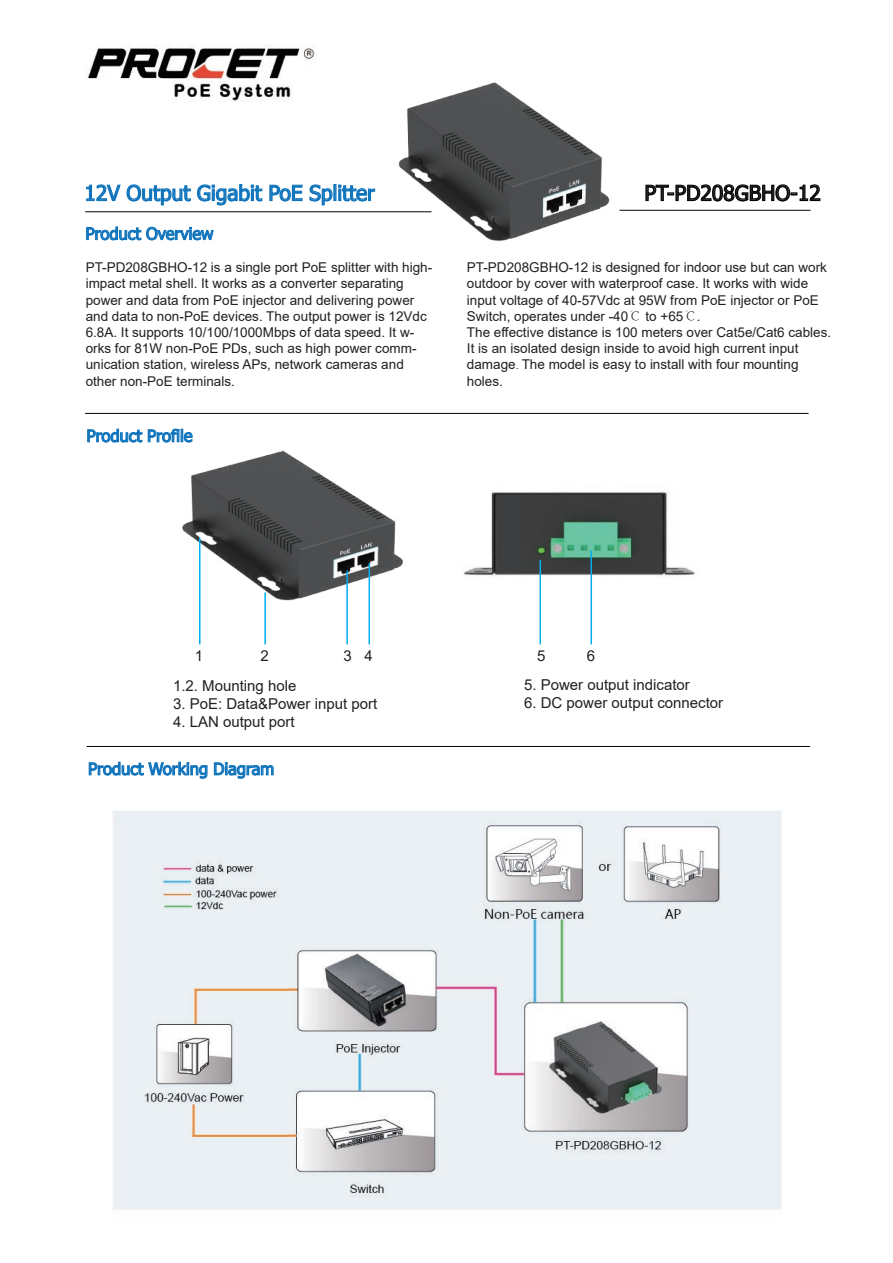
<style>
.page{position:relative;width:893px;height:1263px;background:#fff}
.page>*{position:absolute;margin:0;border:0;box-sizing:border-box;transform-origin:0 0}
.t1{font:21px "Tahoma";color:#1074bc}
.t2{font:21px "Tahoma";color:#231f20}
.t3{font:16.5px "Tahoma";color:#1074bc}
.t4{font:15px "Arial";color:#231f20}
.t5{font:13.5px/16.2px "Arial";color:#231f20}
.s1{font-family:"Adobe Song Std";font-weight:300}
</style>
<div class="page">
<svg style="left:86px;top:184px;width:177px;height:22px"></svg>
<svg style="left:269px;top:184px;width:34px;height:18px"></svg>
<svg style="left:309px;top:184px;width:67px;height:22px"></svg>
<svg style="left:86px;top:226px;width:128px;height:15px"></svg>
<hr style="left:87px;top:746px;width:723px;height:1px;background:#030303">
<svg style="left:645px;top:184px;width:176px;height:18px"></svg>
<img style="left:87px;top:45px;width:228px;height:57px">
<svg style="left:87px;top:428px;width:106px;height:15px"></svg>
<svg style="left:88px;top:761px;width:186px;height:18px"></svg>
<hr style="left:85px;top:413px;width:723px;height:1px;background:#030303">
<img style="left:388px;top:82px;width:222px;height:159px">
<img style="left:113px;top:810px;width:669px;height:400px">
<hr style="left:620px;top:210px;width:190px;height:1px;background:#030303">
<hr style="left:85px;top:211px;width:346px;height:1px;background:#030303">
<img style="left:463px;top:491px;width:232px;height:87px">
<img style="left:170px;top:442px;width:233px;height:167px">
<hr style="left:199px;top:537px;width:1px;height:107px;background:#00aeef">
<hr style="left:539px;top:560px;width:2px;height:84px;background:#00aeef">
<hr style="left:590px;top:550px;width:2px;height:94px;background:#00aeef">
<hr style="left:264px;top:592px;width:2px;height:52px;background:#00aeef">
<hr style="left:346px;top:570px;width:2px;height:74px;background:#00aeef">
<hr style="left:369px;top:563px;width:1px;height:81px;background:#00aeef">
<h1 class="t1" style="left:84px;top:179px;width:292px">12V Output Gigabit PoE Splitter</h1>
<p class="t3" style="left:86px;top:222px;width:129px">Product Overview</p>
<p class="t5" style="left:86px;top:259px;width:348px">PT-PD208GBHO-12 is a single port PoE splitter with high&shy;impact metal shell. It works as a converter separating power and data from PoE injector and delivering power and data to non-PoE devices. The output power is 12Vdc 6.8A. It supports 10/100/1000Mbps of data speed. It w&shy;orks for 81W non-PoE PDs, such as high power comm&shy;unication station, wireless APs, network cameras and other non-PoE terminals.</p>
<p class="t5" style="left:467px;top:259px;width:366px">PT-PD208GBHO-12 is designed for indoor use but can work outdoor by cover with waterproof case. It works with wide input voltage of 40-57Vdc at 95W from PoE injector or PoE Switch, operates under -40<span class="s1">℃</span> to +65<span class="s1">℃</span>.<br>The effective distance is 100 meters over Cat5e/Cat6 cables.<br>It is an isolated design inside to avoid high current input damage<span class="s1">.</span> The model is easy to install with four mounting holes.</p>
<h1 class="t2" style="left:645px;top:179px;width:178px">PT-PD208GBHO-12</h1>
<p class="t3" style="left:87px;top:425px;width:107px">Product Profile</p>
<p class="t4" style="left:195px;top:645px;width:10px">1</p>
<p class="t4" style="left:260px;top:645px;width:10px">2</p>
<p class="t4" style="left:344px;top:645px;width:31px">3 4</p>
<p class="t4" style="left:537px;top:645px;width:10px">5</p>
<p class="t4" style="left:587px;top:645px;width:10px">6</p>
<p class="t4" style="left:524px;top:674px;width:167px">5. Power output indicator</p>
<p class="t4" style="left:524px;top:692px;width:201px">6. DC power output connector</p>
<p class="t4" style="left:173px;top:676px;width:125px">1.2. Mounting hole</p>
<p class="t4" style="left:173px;top:694px;width:206px">3. PoE: Data&amp;Power input port</p>
<p class="t4" style="left:173px;top:712px;width:123px">4. LAN output port</p>
<p class="t3" style="left:88px;top:758px;width:188px">Product Working Diagram</p>
</div>
